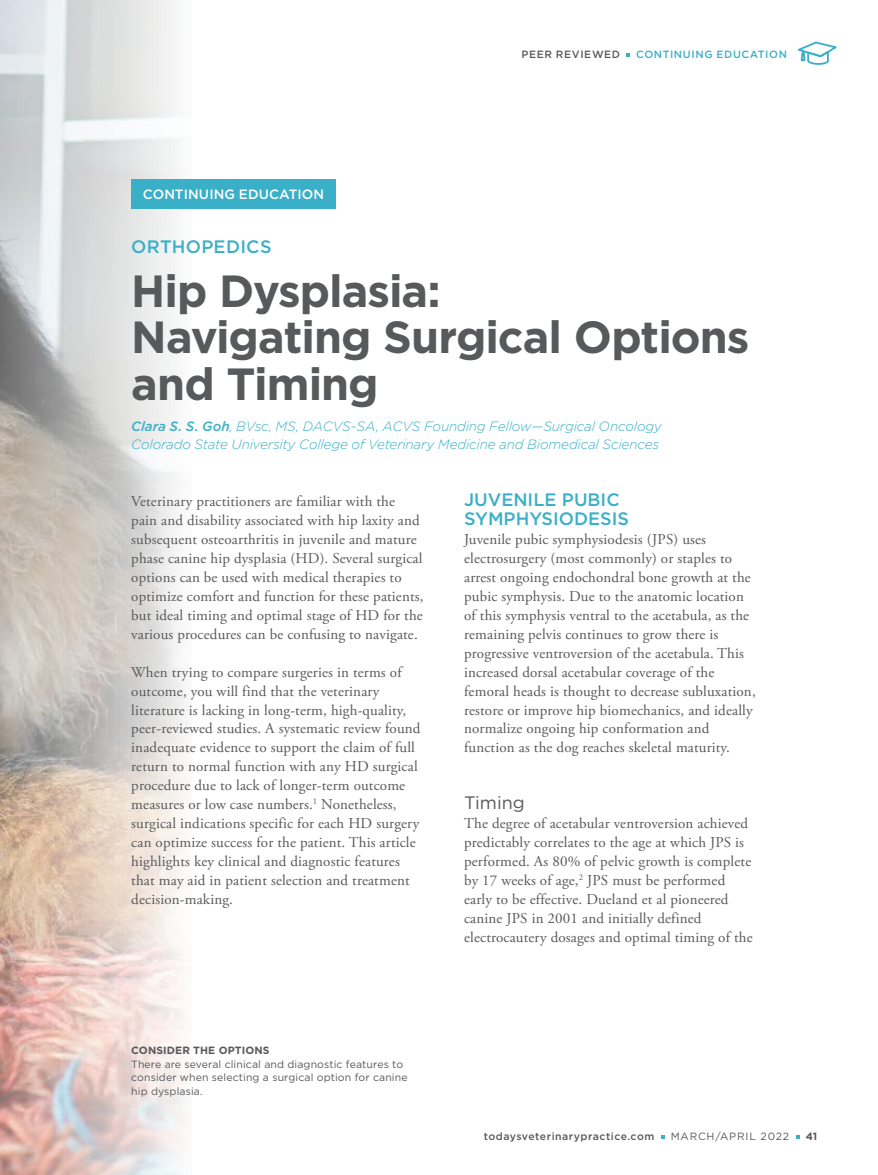
<style>
.page{position:relative;width:878px;height:1175px;background:#fff}
.page>*{position:absolute;margin:0;border:0;box-sizing:border-box;transform-origin:0 0}
.t1{font:700 45px/46.5px "Gotham";letter-spacing:-.02em;color:#58595b}
.t2{font:500 18px/18.9px "Gotham";color:#3ab0c8}
.t3{font:18px "Gotham";color:#58595b}
.t4{font:15px/18.9px "Adobe Garamond Pro";letter-spacing:.01em;color:#58595b}
.t5{font:italic 300 13.5px/18px "Gotham";letter-spacing:-.015em;color:#3ab0c8}
.t6{font:500 13.5px "Gotham";letter-spacing:.01em;color:#fff}
.t7{font:10.5px/13.5px "Gotham";letter-spacing:.01em;color:#58595b}
.t8{font:500 10.5px "Gotham";letter-spacing:.05em;color:#58595b}
.t9{font:700 10.5px "Gotham";letter-spacing:.01em;color:#58595b}
.t10{font:500 10.5px "Gotham";letter-spacing:.06em;color:#3ab0c8}
.t11{font:10.5px "Gotham";letter-spacing:.075em;color:#58595b}
.s1{font-weight:500}
</style>
<div class="page">
<svg style="left:798px;top:41px;width:39px;height:24px"></svg>
<svg style="left:626px;top:53px;width:4px;height:3px"></svg>
<img style="left:0;top:0;width:183px;height:1174px">
<div style="left:131px;top:179px;width:205px;height:30px;background:#3ab0c8"></div>
<p class="t6" style="left:143px;top:188px;width:183px">CONTINUING EDUCATION</p>
<p class="t8" style="left:521px;top:50px;width:100px">PEER REVIEWED</p>
<p class="t10" style="left:636px;top:50px;width:152px">CONTINUING EDUCATION</p>
<p class="t2" style="left:131px;top:238px;width:142px">ORTHOPEDICS</p>
<h1 class="t1" style="left:131px;top:270px;width:619px">Hip Dysplasia:<br>Navigating Surgical Options and Timing</h1>
<p class="t5" style="left:131px;top:418px;width:532px"><span class="s1">Clara S. S. Goh</span>, BVsc, MS, DACVS-SA, ACVS Founding Fellow—Surgical Oncology<br>Colorado State University College of Veterinary Medicine and Biomedical Sciences</p>
<p class="t4" style="left:131px;top:493px;width:294px">Veterinary practitioners are familiar with the pain and disability associated with hip laxity and subsequent osteoarthritis in juvenile and mature phase canine hip dysplasia (HD). Several surgical options can be used with medical therapies to optimize comfort and function for these patients, but ideal timing and optimal stage of HD for the various procedures can be confusing to navigate.</p>
<p class="t4" style="left:131px;top:664px;width:291px">When trying to compare surgeries in terms of outcome, you will find that the veterinary literature is lacking in long-term, high-quality, peer-reviewed studies. A systematic review found inadequate evidence to support the claim of full return to normal function with any HD surgical procedure due to lack of longer-term outcome measures or low case numbers.<sup>1</sup> Nonetheless, surgical indications specific for each HD surgery can optimize success for the patient. This article highlights key clinical and diagnostic features that may aid in patient selection and treatment decision-making.</p>
<p class="t9" style="left:131px;top:1045px;width:140px">CONSIDER THE OPTIONS</p>
<p class="t7" style="left:131px;top:1057px;width:278px">There are several clinical and diagnostic features to consider when selecting a surgical option for canine hip dysplasia.</p>
<p class="t2" style="left:464px;top:491px;width:166px">JUVENILE PUBIC<br>SYMPHYSIODESIS</p>
<p class="t4" style="left:464px;top:531px;width:293px">Juvenile pubic symphysiodesis (JPS) uses electrosurgery (most commonly) or staples to arrest ongoing endochondral bone growth at the pubic symphysis. Due to the anatomic location of this symphysis ventral to the acetabula, as the remaining pelvis continues to grow there is progressive ventroversion of the acetabula. This increased dorsal acetabular coverage of the femoral heads is thought to decrease subluxation, restore or improve hip biomechanics, and ideally normalize ongoing hip conformation and function as the dog reaches skeletal maturity.</p>
<p class="t3" style="left:464px;top:795px;width:62px">Timing</p>
<p class="t4" style="left:464px;top:815px;width:290px">The degree of acetabular ventroversion achieved predictably correlates to the age at which JPS is performed. As 80% of pelvic growth is complete by 17 weeks of age,<sup>2</sup> JPS must be performed early to be effective. Dueland et al pioneered canine JPS in 2001 and initially defined electrocautery dosages and optimal timing of the</p>
<p class="t8" style="left:483px;top:1131px;width:172px">todaysveterinarypractice.com</p>
<p class="t11" style="left:670px;top:1131px;width:120px">MARCH/APRIL 2022</p>
<p class="t9" style="left:805px;top:1131px;width:13px">41</p>
</div>
